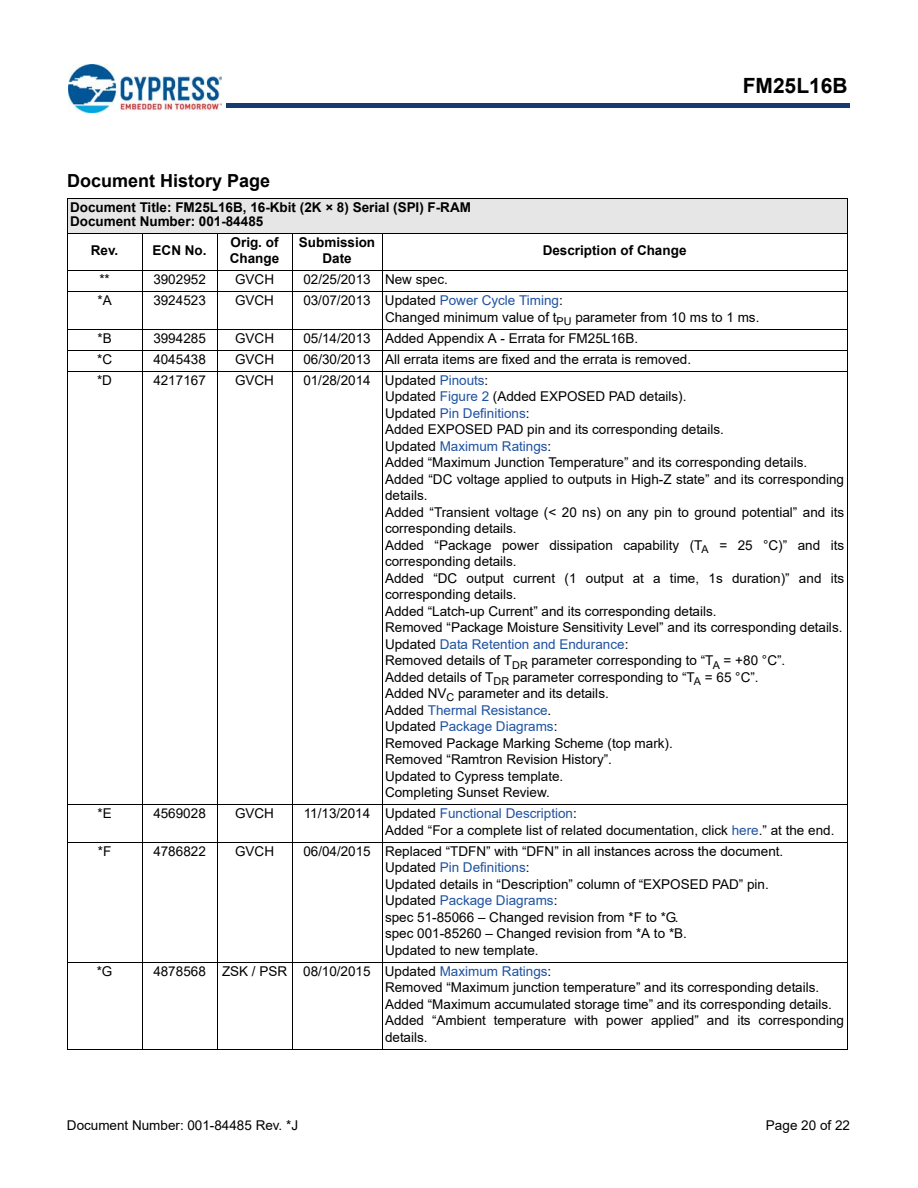
<style>
.page{position:relative;width:918px;height:1188px;background:#fff}
.page>*{position:absolute;margin:0;border:0;box-sizing:border-box;transform-origin:0 0}
.t1{font:700 21px "Arial";color:#000}
.t2{font:700 18px "Arial";color:#000}
.t3{font:13.5px/16.5px "Arial";color:#000}
.t4{font:700 13.5px/16.5px "Arial";color:#000}
.s1{color:#1f52a1}
</style>
<div class="page">
<hr style="left:227px;top:104px;width:623px;height:4px;background:#163b71">
<img style="left:69px;top:65px;width:153px;height:47px">
<div style="left:67px;top:199px;width:780px;height:34px;background:#e6e6e6"></div>
<hr style="left:67px;top:199px;width:1px;height:850px;background:#000">
<hr style="left:142px;top:233px;width:1px;height:816px;background:#000">
<hr style="left:217px;top:233px;width:1px;height:816px;background:#000">
<hr style="left:292px;top:233px;width:1px;height:816px;background:#000">
<hr style="left:382px;top:233px;width:1px;height:816px;background:#000">
<hr style="left:847px;top:199px;width:1px;height:850px;background:#000">
<hr style="left:67px;top:198px;width:781px;height:1px;background:#000">
<hr style="left:67px;top:233px;width:781px;height:1px;background:#000">
<hr style="left:67px;top:270px;width:781px;height:1px;background:#000">
<hr style="left:67px;top:291px;width:781px;height:1px;background:#000">
<hr style="left:67px;top:329px;width:781px;height:1px;background:#000">
<hr style="left:67px;top:350px;width:781px;height:1px;background:#000">
<hr style="left:67px;top:371px;width:781px;height:1px;background:#000">
<hr style="left:67px;top:804px;width:781px;height:1px;background:#000">
<hr style="left:67px;top:842px;width:781px;height:1px;background:#000">
<hr style="left:67px;top:962px;width:781px;height:1px;background:#000">
<hr style="left:67px;top:1049px;width:781px;height:1px;background:#000">
<h1 class="t1" style="left:743px;top:74px;width:106px">FM25L16B</h1>
<h2 class="t2" style="left:67px;top:170px;width:204px">Document History Page</h2>
<p class="t4" style="left:70px;top:201px;width:402px;line-height:13.5px">Document Title: FM25L16B, 16-Kbit (2K × 8) Serial (SPI) F-RAM<br>Document Number: 001-84485</p>
<p class="t4" style="left:91px;top:242px;width:29px">Rev.</p>
<p class="t4" style="left:153px;top:242px;width:55px">ECN No.</p>
<p class="t4" style="left:230px;top:234px;width:51px">Orig. of<br>Change</p>
<p class="t4" style="left:299px;top:234px;width:78px;text-align:center">Submission<br>Date</p>
<p class="t4" style="left:543px;top:242px;width:145px">Description of Change</p>
<p class="t3" style="left:99px;top:271px;width:12px">**</p>
<p class="t3" style="left:153px;top:271px;width:54px">3902952</p>
<p class="t3" style="left:235px;top:271px;width:40px">GVCH</p>
<p class="t3" style="left:303px;top:271px;width:146px">02/25/2013 New spec.</p>
<p class="t3" style="left:97px;top:292px;width:16px">*A</p>
<p class="t3" style="left:153px;top:292px;width:54px">3924523</p>
<p class="t3" style="left:235px;top:292px;width:40px">GVCH</p>
<p class="t3" style="left:385px;top:292px;width:376px;text-indent:-82px">03/07/2013 Updated <span class="s1">Power Cycle Timing</span>:<br>Changed minimum value of t<sub>PU</sub> parameter from 10 ms to 1 ms.</p>
<p class="t3" style="left:97px;top:330px;width:16px">*B</p>
<p class="t3" style="left:153px;top:330px;width:54px">3994285</p>
<p class="t3" style="left:235px;top:330px;width:40px">GVCH</p>
<p class="t3" style="left:303px;top:330px;width:336px">05/14/2013 Added Appendix A - Errata for FM25L16B.</p>
<p class="t3" style="left:97px;top:351px;width:16px">*C</p>
<p class="t3" style="left:153px;top:351px;width:54px">4045438</p>
<p class="t3" style="left:235px;top:351px;width:40px">GVCH</p>
<p class="t3" style="left:303px;top:351px;width:389px">06/30/2013 All errata items are fixed and the errata is removed.</p>
<p class="t3" style="left:97px;top:372px;width:16px">*D</p>
<p class="t3" style="left:153px;top:372px;width:54px">4217167</p>
<p class="t3" style="left:235px;top:372px;width:40px">GVCH</p>
<p class="t3" style="left:385px;top:372px;width:461px;text-indent:-82px">01/28/2014 Updated <span class="s1">Pinouts</span>:<br>Updated <span class="s1">Figure 2</span> (Added EXPOSED PAD details).<br>Updated <span class="s1">Pin Definitions</span>:<br>Added EXPOSED PAD pin and its corresponding details.<br>Updated <span class="s1">Maximum Ratings</span>:<br>Added “Maximum Junction Temperature” and its corresponding details.<br>Added “DC voltage applied to outputs in High-Z state” and its corresponding details.<br>Added “Transient voltage (&lt; 20 ns) on any pin to ground potential” and its corresponding details.<br>Added “Package power dissipation capability (T<sub>A</sub> = 25 °C)” and its corresponding details.<br>Added “DC output current (1 output at a time, 1s duration)” and its corresponding details.<br>Added “Latch-up Current” and its corresponding details.<br>Removed “Package Moisture Sensitivity Level” and its corresponding details.<br>Updated <span class="s1">Data Retention and Endurance</span>:<br>Removed details of T<sub>DR</sub> parameter corresponding to “T<sub>A</sub> = +80 °C”.<br>Added details of T<sub>DR</sub> parameter corresponding to “T<sub>A</sub> = 65 °C”.<br>Added NV<sub>C</sub> parameter and its details.<br>Added <span class="s1">Thermal Resistance</span>.<br>Updated <span class="s1">Package Diagrams</span>:<br>Removed Package Marking Scheme (top mark).<br>Removed “Ramtron Revision History”.<br>Updated to Cypress template.<br>Completing Sunset Review.</p>
<p class="t3" style="left:97px;top:805px;width:16px">*E</p>
<p class="t3" style="left:153px;top:805px;width:54px">4569028</p>
<p class="t3" style="left:235px;top:805px;width:40px">GVCH</p>
<p class="t3" style="left:385px;top:805px;width:451px;text-indent:-81px">11/13/2014 Updated <span class="s1">Functional Description</span>:<br>Added “For a complete list of related documentation, click <span class="s1">here</span>.” at the end.</p>
<p class="t3" style="left:98px;top:843px;width:15px">*F</p>
<p class="t3" style="left:153px;top:843px;width:54px">4786822</p>
<p class="t3" style="left:235px;top:843px;width:40px">GVCH</p>
<p class="t3" style="left:385px;top:843px;width:400px;text-indent:-82px">06/04/2015 Replaced “TDFN” with “DFN” in all instances across the document.<br>Updated <span class="s1">Pin Definitions</span>:<br>Updated details in “Description” column of “EXPOSED PAD” pin.<br>Updated <span class="s1">Package Diagrams</span>:<br>spec 51-85066 – Changed revision from *F to *G.<br>spec 001-85260 – Changed revision from *A to *B.<br>Updated to new template.</p>
<p class="t3" style="left:97px;top:963px;width:17px">*G</p>
<p class="t3" style="left:385px;top:963px;width:461px;text-indent:-232px">4878568 ZSK / PSR 08/10/2015 Updated <span class="s1">Maximum Ratings</span>:<br>Removed “Maximum junction temperature” and its corresponding details.<br>Added “Maximum accumulated storage time” and its corresponding details.<br>Added “Ambient temperature with power applied” and its corresponding details.</p>
<p class="t3" style="left:67px;top:1117px;width:233px">Document Number: 001-84485 Rev. *J</p>
<p class="t3" style="left:766px;top:1117px;width:86px">Page 20 of 22</p>
</div>
